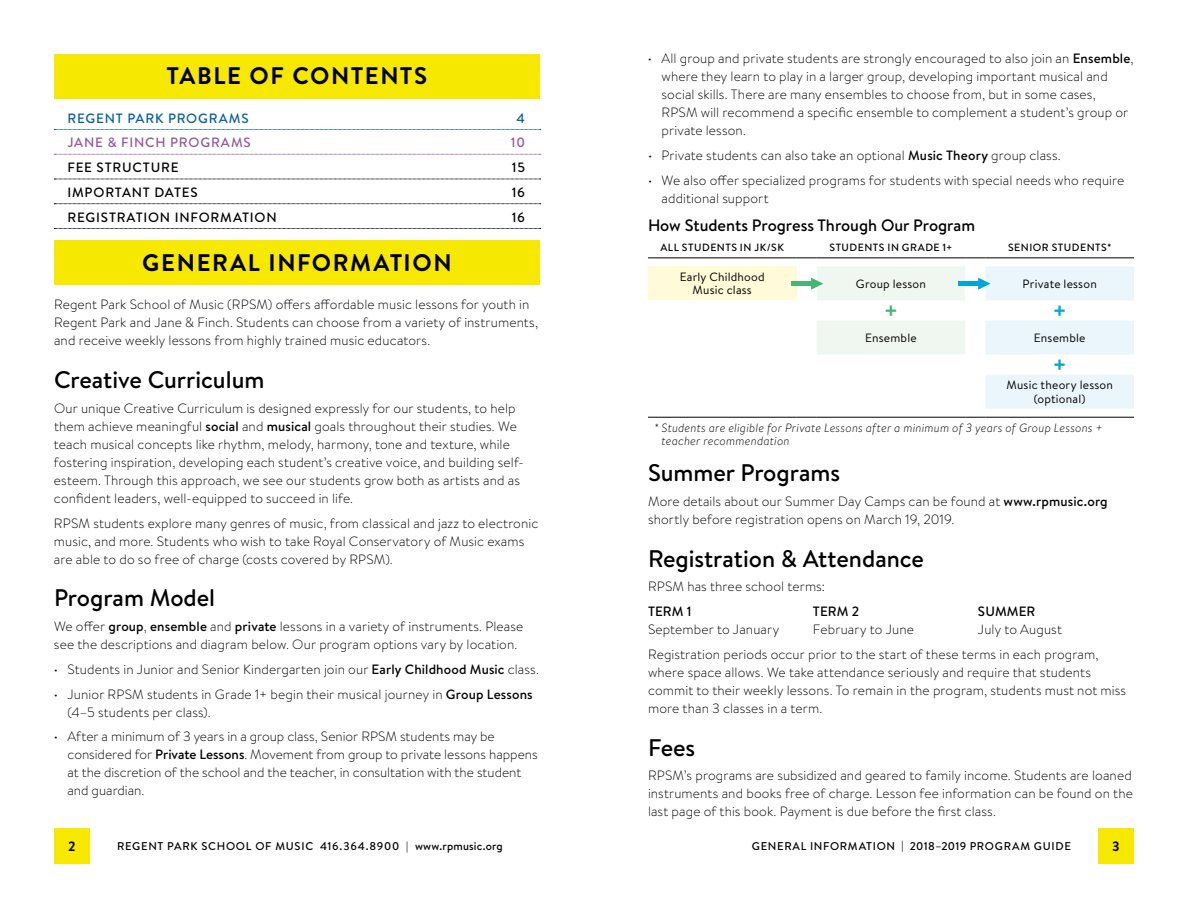
<style>
.page{position:relative;width:1188px;height:918px;background:#fff}
.page>*{position:absolute;margin:0;border:0;box-sizing:border-box;transform-origin:0 0}
.t1{font:500 24px "Brandon Text";color:#000}
.t2{font:700 24px "Brandon Text";letter-spacing:.07em;color:#000}
.t3{font:700 24px "Brandon Text";color:#00a7d6}
.t4{font:700 24px "Brandon Text";color:#45b573}
.t5{font:500 16.5px "Brandon Text";color:#000}
.t6{font:300 13.5px/18px "Brandon Text";letter-spacing:.01em;color:#000}
.t7{font:500 13.5px "Brandon Text";letter-spacing:.055em;color:#000}
.t8{font:500 13.5px "Brandon Text";letter-spacing:.06em;color:#93569d}
.t9{font:500 13.5px "Brandon Text";letter-spacing:.06em;color:#005da9}
.t10{font:700 13.5px "Brandon Text";color:#000}
.t11{font:italic 300 12px/13.5px "Brandon Text";letter-spacing:.015em;color:#000}
.t12{font:12px/13.5px "Brandon Text";letter-spacing:.02em;color:#000;text-align:center}
.t13{font:500 11.25px "Brandon Text";letter-spacing:.06em;color:#000}
.t14{font:500 10.5px "Brandon Text";letter-spacing:.05em;color:#000}
.s1{font-weight:500}
</style>
<div class="page">
<div style="left:1098px;top:828px;width:36px;height:36px;background:#f7e800"></div>
<div style="left:54px;top:828px;width:36px;height:36px;background:#f7e800"></div>
<div style="left:54px;top:54px;width:486px;height:44px;background:#f7e800"></div>
<svg style="left:54px;top:129px;width:487px;height:1px"></svg>
<svg style="left:54px;top:154px;width:487px;height:1px"></svg>
<svg style="left:54px;top:179px;width:487px;height:1px"></svg>
<svg style="left:54px;top:203px;width:487px;height:1px"></svg>
<svg style="left:54px;top:228px;width:487px;height:1px"></svg>
<div style="left:54px;top:241px;width:486px;height:44px;background:#f7e800"></div>
<div style="left:648px;top:266px;width:148px;height:34px;background:#fffad7"></div>
<hr style="left:648px;top:417px;width:148px;height:1px;background:#000">
<svg style="left:796px;top:417px;width:21px;height:1px"></svg>
<hr style="left:817px;top:417px;width:148px;height:1px;background:#000">
<svg style="left:965px;top:417px;width:21px;height:1px"></svg>
<hr style="left:986px;top:417px;width:148px;height:1px;background:#000">
<hr style="left:648px;top:258px;width:148px;height:1px;background:#000">
<svg style="left:796px;top:258px;width:21px;height:1px"></svg>
<hr style="left:817px;top:258px;width:148px;height:1px;background:#000">
<svg style="left:965px;top:258px;width:21px;height:1px"></svg>
<hr style="left:986px;top:258px;width:148px;height:1px;background:#000">
<hr style="left:791px;top:282px;width:23px;height:4px;background:#45b573">
<svg style="left:811px;top:267px;width:154px;height:87px"></svg>
<hr style="left:958px;top:282px;width:24px;height:4px;background:#00a7d6">
<svg style="left:978px;top:266px;width:156px;height:143px"></svg>
<h1 class="t2" style="left:166px;top:59px;width:262px">TABLE OF CONTENTS</h1>
<p class="t9" style="left:68px;top:109px;width:183px">REGENT PARK PROGRAMS</p>
<p class="t9" style="left:516px;top:109px;width:10px">4</p>
<p class="t8" style="left:68px;top:133px;width:185px">JANE &amp; FINCH PROGRAMS</p>
<p class="t8" style="left:511px;top:133px;width:16px">10</p>
<p class="t7" style="left:68px;top:158px;width:113px">FEE STRUCTURE</p>
<p class="t7" style="left:512px;top:158px;width:15px">15</p>
<p class="t7" style="left:68px;top:183px;width:132px">IMPORTANT DATES</p>
<p class="t7" style="left:512px;top:183px;width:15px">16</p>
<p class="t7" style="left:68px;top:208px;width:211px">REGISTRATION INFORMATION</p>
<p class="t7" style="left:512px;top:208px;width:15px">16</p>
<h1 class="t2" style="left:142px;top:246px;width:311px">GENERAL INFORMATION</h1>
<p class="t6" style="left:54px;top:295px;width:486px">Regent Park School of Music (RPSM) offers affordable music lessons for youth in<br>Regent Park and Jane &amp; Finch. Students can choose from a variety of instruments, and receive weekly lessons from highly trained music educators.</p>
<h1 class="t1" style="left:54px;top:363px;width:212px">Creative Curriculum</h1>
<p class="t6" style="left:54px;top:399px;width:471px">Our unique Creative Curriculum is designed expressly for our students, to help them achieve meaningful <span class="s1">social</span> and <span class="s1">musical</span> goals throughout their studies. We teach musical concepts like rhythm, melody, harmony, tone and texture, while fostering inspiration, developing each student’s creative voice, and building self&shy;esteem. Through this approach, we see our students grow both as artists and as confident leaders, well-equipped to succeed in life.</p>
<p class="t6" style="left:54px;top:513px;width:486px">RPSM students explore many genres of music, from classical and jazz to electronic music, and more. Students who wish to take Royal Conservatory of Music exams are able to do so free of charge (costs covered by RPSM).</p>
<h1 class="t1" style="left:54px;top:581px;width:163px">Program Model</h1>
<p class="t6" style="left:54px;top:617px;width:471px">We offer <span class="s1">group</span>, <span class="s1">ensemble</span> and <span class="s1">private</span> lessons in a variety of instruments. Please see the descriptions and diagram below. Our program options vary by location.</p>
<p class="t6" style="left:54px;top:660px;width:487px">• Students in Junior and Senior Kindergarten join our <span class="s1">Early Childhood Music</span> class.</p>
<p class="t6" style="left:67px;top:684px;width:467px;text-indent:-14px">• Junior RPSM students in Grade 1+ begin their musical journey in <span class="s1">Group Lessons </span>(4–5 students per class).</p>
<p class="t6" style="left:67px;top:727px;width:472px;text-indent:-14px">• After a minimum of 3 years in a group class, Senior RPSM students may be considered for <span class="s1">Private Lessons</span>. Movement from group to private lessons happens at the discretion of the school and the teacher, in consultation with the student and guardian.</p>
<p class="t6" style="left:662px;top:49px;width:473px;text-indent:-14px">• All group and private students are strongly encouraged to also join an <span class="s1">Ensemble</span>, where they learn to play in a larger group, developing important musical and social skills. There are many ensembles to choose from, but in some cases, RPSM will recommend a specific ensemble to complement a student’s group or private lesson.</p>
<p class="t6" style="left:648px;top:146px;width:414px">• Private students can also take an optional <span class="s1">Music Theory</span> group class.</p>
<p class="t6" style="left:662px;top:171px;width:464px;text-indent:-14px">• We also offer specialized programs for students with special needs who require additional support</p>
<p class="t5" style="left:648px;top:214px;width:329px">How Students Progress Through Our Program</p>
<p class="t14" style="left:660px;top:240px;width:125px">ALL STUDENTS IN JK/SK</p>
<p class="t14" style="left:829px;top:240px;width:125px">STUDENTS IN GRADE 1+</p>
<p class="t14" style="left:1008px;top:240px;width:105px">SENIOR STUDENTS*</p>
<p class="t12" style="left:680px;top:270px;width:87px">Early Childhood<br>Music class</p>
<p class="t12" style="left:856px;top:276px;width:72px">Group lesson</p>
<p class="t12" style="left:1023px;top:276px;width:76px">Private lesson</p>
<h1 class="t4" style="left:884px;top:294px;width:16px">+</h1>
<h1 class="t3" style="left:1053px;top:294px;width:16px">+</h1>
<p class="t12" style="left:865px;top:330px;width:53px">Ensemble</p>
<p class="t12" style="left:1034px;top:330px;width:53px">Ensemble</p>
<h1 class="t3" style="left:1053px;top:348px;width:16px">+</h1>
<p class="t12" style="left:1007px;top:378px;width:108px">Music theory lesson (optional)</p>
<p class="t11" style="left:662px;top:420px;width:443px;text-indent:-8px">* Students are eligible for Private Lessons after a minimum of 3 years of Group Lessons + teacher recommendation</p>
<h1 class="t1" style="left:648px;top:456px;width:194px">Summer Programs</h1>
<p class="t6" style="left:648px;top:492px;width:461px">More details about our Summer Day Camps can be found at <span class="s1">www.rpmusic.org </span>shortly before registration opens on March 19, 2019.</p>
<h1 class="t1" style="left:648px;top:542px;width:278px">Registration &amp; Attendance</h1>
<p class="t6" style="left:648px;top:577px;width:179px">RPSM has three school terms:</p>
<p class="t7" style="left:648px;top:602px;width:45px">TERM 1</p>
<p class="t6" style="left:648px;top:620px;width:133px">September to January</p>
<p class="t7" style="left:978px;top:602px;width:59px">SUMMER</p>
<p class="t6" style="left:648px;top:617px;width:452px;line-height:24.8px;text-indent:330px">July to August<br>Registration periods occur prior to the start of these terms in each program,</p>
<p class="t6" style="left:648px;top:663px;width:480px">where space allows. We take attendance seriously and require that students commit to their weekly lessons. To remain in the program, students must not miss more than 3 classes in a term.</p>
<h1 class="t1" style="left:648px;top:731px;width:49px">Fees</h1>
<p class="t6" style="left:648px;top:766px;width:486px;text-align:justify">RPSM’s programs are subsidized and geared to family income. Students are loaned instruments and books free of charge. Lesson fee information can be found on the last page of this book. Payment is due before the first class.</p>
<p class="t7" style="left:813px;top:602px;width:48px">TERM 2</p>
<p class="t6" style="left:813px;top:620px;width:102px">February to June</p>
<p class="t10" style="left:68px;top:837px;width:9px">2</p>
<p class="t13" style="left:117px;top:838px;width:387px">REGENT PARK SCHOOL OF MUSIC 416.364.8900 | www.rpmusic.org</p>
<p class="t13" style="left:752px;top:838px;width:320px">GENERAL INFORMATION | 2018–2019 PROGRAM GUIDE</p>
<p class="t10" style="left:1112px;top:837px;width:9px">3</p>
</div>
